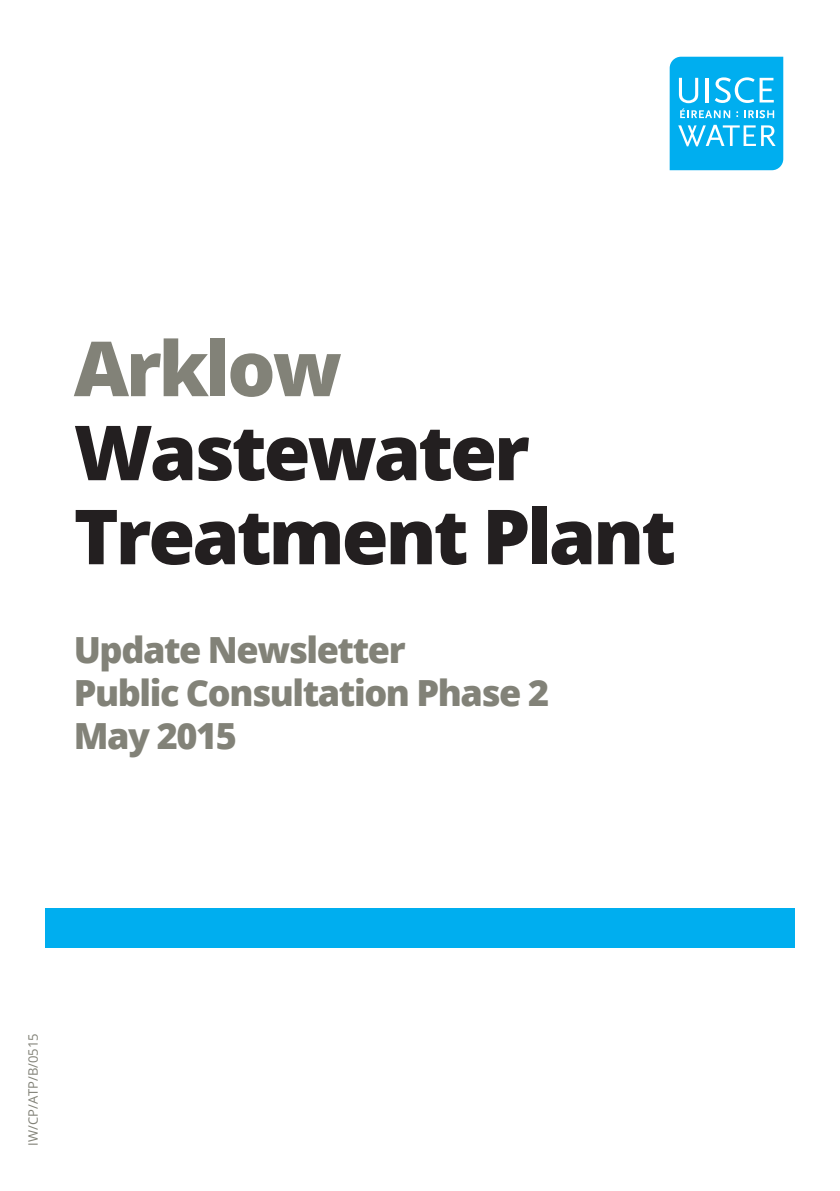
<style>
.page{position:relative;width:840px;height:1191px;background:#fff}
.page>*{position:absolute;margin:0;border:0;box-sizing:border-box;transform-origin:0 0}
.t1{font:800 76px/84px "Open Sans";letter-spacing:-.04em;color:#231f20}
.t2{font:800 36px "Open Sans";letter-spacing:-.04em;color:#828278}
.Sub_Heads{font:13px "Open Sans";color:#828278}
.s1{color:#828278}
</style>
<div class="page">
<svg style="left:669px;top:57px;width:113px;height:113px;background:#24b9f1"></svg>
<div style="left:45px;top:908px;width:749px;height:40px;background:#00aeef"></div>
<p class="t1" style="left:74px;top:322px;width:603px"><span class="s1">Arklow<br></span>Wastewater<br>Treatment Plant</p>
<p class="t2" style="left:74px;top:622px;width:333px">Update Newsletter</p>
<p class="t2" style="left:74px;top:665px;width:476px">Public Consultation Phase 2</p>
<p class="t2" style="left:74px;top:708px;width:164px">May 2015</p>
<p class="Sub_Heads" style="left:24px;top:1145px;width:114px;rotate:-90deg">IW/CP/ATP/B/0515</p>
</div>
